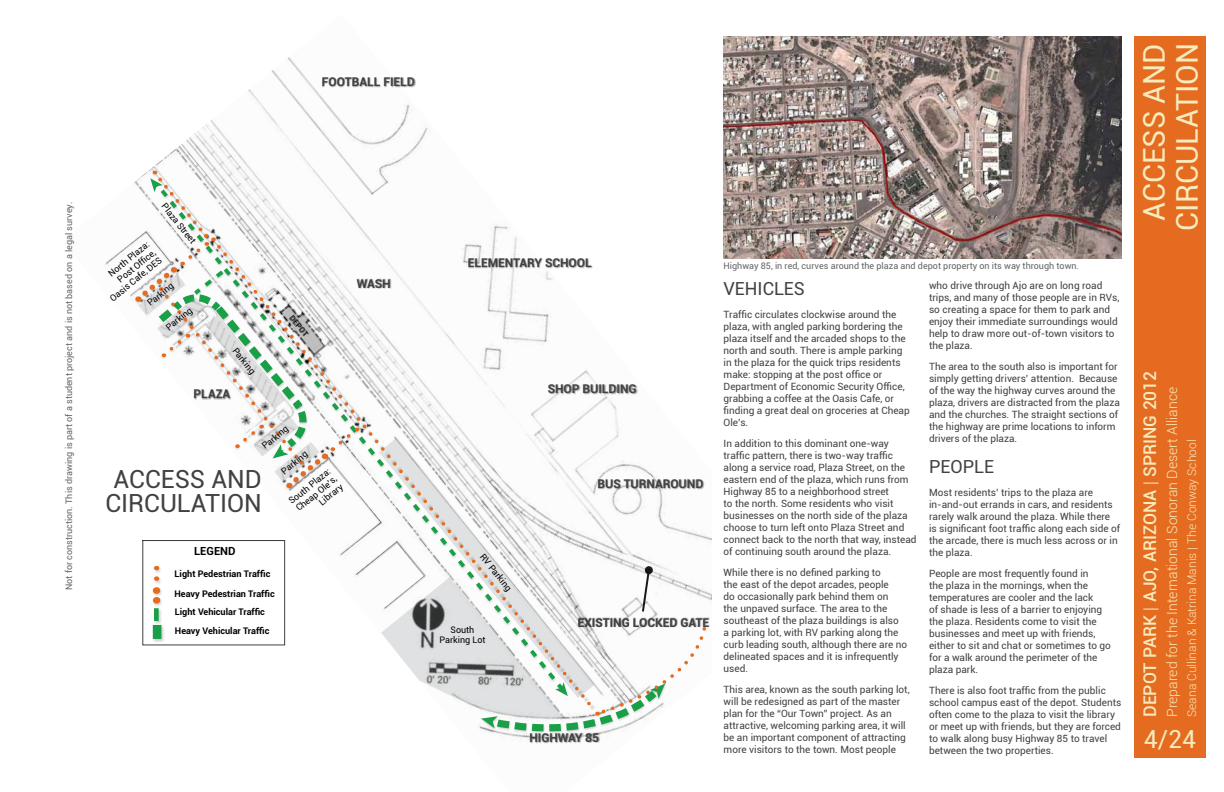
<style>
.page{position:relative;width:1224px;height:792px;background:#fff}
.page>*{position:absolute;margin:0;border:0;box-sizing:border-box;transform-origin:0 0}
.t1{font:30px/33px "Roboto";color:#f7eabc;text-align:center}
.t2{font:25px/24px "Roboto";color:#414042;text-align:center}
.t3{font:25px "Roboto";color:#f7eabc}
.t4{font:18px "Roboto";color:#414042}
.t5{font:500 17.5px "Roboto";color:#f7eabc}
.t6{font:300 14px "Roboto";color:#f7eabc}
.t7{font:700 12px "Roboto";color:#414042}
.t8{font:300 12px "Roboto";color:#f7eabc}
.t9{font:700 11.2px "Roboto";color:#000}
.t10{font:10px/12px "Roboto";color:#414042}
.t11{font:700 9.1px/19.7px "Roboto";color:#000}
.t12{font:9px "Roboto";color:#636466}
.t13{font:9px/10px "Roboto";color:#000;text-align:right}
.s1{font-weight:300}
</style>
<div class="page">
<img style="left:105px;top:36px;width:706px;height:610px">
<svg style="left:157px;top:185px;width:413px;height:461px"></svg>
<img style="left:130px;top:264px;width:8px;height:45px">
<img style="left:148px;top:168px;width:64px;height:3px">
<img style="left:206px;top:235px;width:398px;height:411px">
<svg style="left:214px;top:242px;width:385px;height:404px"></svg>
<svg style="left:138px;top:171px;width:220px;height:317px"></svg>
<div style="left:712px;top:433px;width:11px;height:321px;background:#fff"></div>
<div style="left:1134px;top:36px;width:72px;height:721px;background:#e46b1f"></div>
<div style="left:322px;top:77px;width:94px;height:11px;background:#000;opacity:.5"></div>
<div style="left:468px;top:258px;width:125px;height:11px;background:#000;opacity:.5"></div>
<div style="left:548px;top:384px;width:90px;height:11px;background:#000;opacity:.5"></div>
<div style="left:578px;top:617px;width:132px;height:11px;background:#000;opacity:.5"></div>
<div style="left:598px;top:479px;width:107px;height:11px;background:#000;opacity:.5"></div>
<svg style="left:381px;top:568px;width:328px;height:172px"></svg>
<svg style="left:645px;top:566px;width:8px;height:8px"></svg>
<div style="left:529px;top:732px;width:71px;height:12px;background:#000;opacity:.5"></div>
<img style="left:724px;top:36px;width:398px;height:222px">
<div style="left:356px;top:279px;width:36px;height:10px;background:#000;opacity:.5"></div>
<div style="left:194px;top:389px;width:38px;height:11px;background:#000;opacity:.5"></div>
<div style="left:724px;top:282px;width:193px;height:474px;background:#fff"></div>
<svg style="left:145px;top:542px;width:138px;height:101px"></svg>
<div style="left:143px;top:540px;width:142px;height:105px;border:1px solid #414042"></div>
<p class="t12" style="left:62px;top:590px;width:389px;rotate:-90deg">Not for construction. This drawing is part of a student project and is not based on a legal survey.</p>
<p class="t7" style="left:322px;top:73px;width:94px">FOOTBALL FIELD</p>
<p class="t13" style="left:168px;top:201px;width:50px;rotate:51deg">Plaza Street</p>
<p class="t13" style="left:95px;top:279px;width:65px;rotate:-39deg">North Plaza:<br>Post Offi ce,<br>Oasis Cafe, DES</p>
<p class="t13" style="left:145px;top:300px;width:32px;rotate:-39deg">Parking</p>
<p class="t13" style="left:164px;top:324px;width:32px;rotate:-39deg">Parking</p>
<p class="t13" style="left:239px;top:345px;width:32px;rotate:51deg">Parking</p>
<p class="t7" style="left:194px;top:386px;width:37px">Plaza</p>
<p class="t13" style="left:260px;top:443px;width:32px;rotate:-39deg">Parking</p>
<p class="t7" style="left:357px;top:275px;width:19px">wash</p>
<h2 class="t2" style="left:105px;top:467px;width:139px">Access and<br>Circulation</h2>
<p class="t13" style="left:279px;top:468px;width:32px;rotate:-39deg">Parking</p>
<p class="t13" style="left:286px;top:498px;width:53px;rotate:-39deg">South Plaza:<br>Cheap Ole’s,<br>Library</p>
<p class="t9" style="left:194px;top:543px;width:43px">LEGEND</p>
<p class="t11" style="left:175px;top:564px;width:102px">Light Pedestrian Traffic<br>Heavy Pedestrian Traffic</p>
<p class="t11" style="left:175px;top:601px;width:96px">Light Vehicular Traffic<br>Heavy Vehicular Traffic</p>
<p class="t7" style="left:468px;top:254px;width:124px">ELEMENTARY SCHOOL</p>
<p class="t7" style="left:548px;top:380px;width:90px">SHOP BUILDING</p>
<p class="t13" style="left:486px;top:552px;width:46px;rotate:51deg">RV Parking</p>
<p class="t13" style="left:439px;top:624px;width:48px;text-align:center">South<br>Parking Lot</p>
<p class="t7" style="left:597px;top:475px;width:43px">BUS Turnaround</p>
<p class="t7" style="left:578px;top:614px;width:133px">EXISTING LOCKED GATE</p>
<p class="t7" style="left:529px;top:729px;width:71px">Highway 85</p>
<p class="t12" style="left:724px;top:260px;width:357px">Highway 85, in red, curves around the plaza and depot property on its way through town.</p>
<h3 class="t4" style="left:724px;top:276px;width:81px">Veh icles</h3>
<p class="t10" style="left:724px;top:308px;width:188px">Traffic circulates clockwise around the plaza, with angled parking bordering the plaza itself and the arcaded shops to the north and south. There is ample parking in the plaza for the quick trips residents make: stopping at the post office or Department of Economic Security Office, grabbing a coffee at the Oasis Cafe, or finding a great deal on groceries at Cheap Ole’s.</p>
<p class="t10" style="left:724px;top:437px;width:195px">I n addition to this dominant one-way traffic pattern, there is two-way traffic along a service road, Plaza Street, on the eastern end of the plaza, which runs from Highway 85 to a neighborhood street<br>to the north. Some residents who visit businesses on the north side of the plaza choose to turn left onto Plaza Street and connect back to the north that way, instead of continuing south around the plaza.</p>
<p class="t10" style="left:724px;top:566px;width:185px">While there is no defined parking to<br>the east of the depot arcades, people<br>do occasionally park behind them on<br>the unpaved surface. The area to the southeast of the plaza buildings is also<br>a parking lot, with RV parking along the curb leading south, although there are no delineated spaces and it is infrequently used.</p>
<p class="t10" style="left:724px;top:683px;width:188px">This area, known as the south parking lot, will be redesigned as part of the master plan for the “Our Town” project. As an attractive, welcoming parking area, it will be an important component of attracting more visitors to the town. Most people</p>
<p class="t10" style="left:929px;top:279px;width:192px">who drive through Ajo are on long road trips, and many of those people are in RVs, so creating a space for them to park and enjoy their immediate surroundings would help to draw more out-of-town visitors to the plaza.</p>
<p class="t10" style="left:929px;top:360px;width:192px">The area to the south also is important for simply getting drivers’ attention. Because of the way the highway curves around the plaza, drivers are distracted from the plaza and the churches. The straight sections of the highway are prime locations to inform drivers of the plaza.</p>
<h3 class="t4" style="left:929px;top:454px;width:34px">Peopl</h3>
<h3 class="t4" style="left:984px;top:454px;width:11px">e</h3>
<p class="t10" style="left:929px;top:486px;width:192px">Most residents’ trips to the plaza are in-and-out errands in cars, and residents rarely walk around the plaza. While there is significant foot traffic along each side of the arcade, there is much less across or in the plaza.</p>
<p class="t10" style="left:929px;top:567px;width:183px">People are most frequently found in<br>the plaza in the mornings, when the temperatures are cooler and the lack<br>of shade is less of a barrier to enjoying the plaza. Residents come to visit the businesses and meet up with friends, either to sit and chat or sometimes to go for a walk around the perimeter of the plaza park.</p>
<p class="t10" style="left:929px;top:684px;width:194px">There is also foot traffic from the public school campus east of the depot. Students often come to the plaza to visit the library or meet up with friends, but they are forced to walk along busy Highway 85 to travel between the two properties.</p>
<h1 class="t1" style="left:1136px;top:231px;width:189px;rotate:-90deg">ACCESS AND<br>CIRCULATI ON</h1>
<h3 class="t5" style="left:1137px;top:717px;width:348px;rotate:-90deg">DEPOT PARK <span class="s1">|</span> AJO, ARIZONA <span class="s1">|</span> SPRING 2012</h3>
<h3 class="t6" style="left:1162px;top:717px;width:331px;rotate:-90deg">Prepared for the International Sonoran Desert Alliance</h3>
<p class="t8" style="left:1183px;top:717px;width:279px;rotate:-90deg">Seana Cullinan &amp; Katrina Manis | The Conway School</p>
<h2 class="t3" style="left:1144px;top:721px;width:54px">4/24</h2>
</div>
